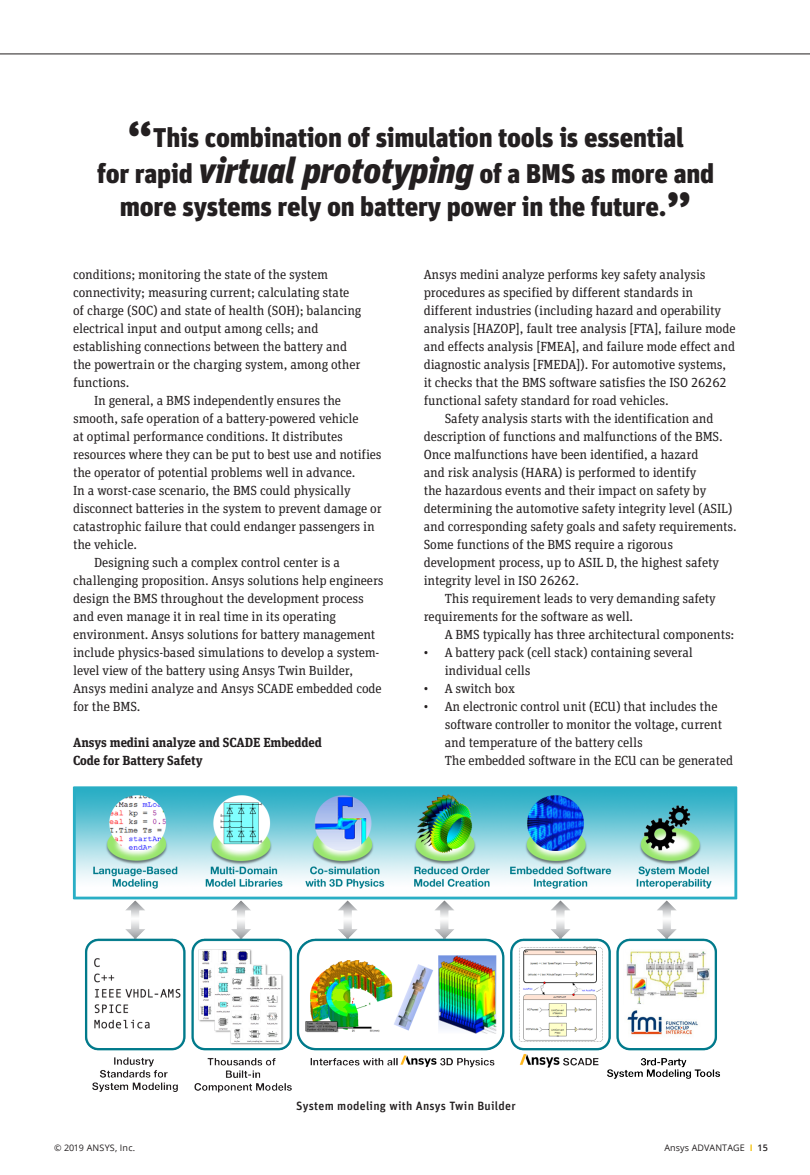
<style>
.page{position:relative;width:810px;height:1175px;background:#fff}
.page>*{position:absolute;margin:0;border:0;box-sizing:border-box;transform-origin:0 0}
.t1{font:900 27px/36px "FF Unit Pro";letter-spacing:-.01em;color:#231f20;text-align:center}
.t2{font:13.2px/18px "FF Unit Slab Pro";letter-spacing:-.01em;color:#231f20}
.t3{font:700 13.2px/18px "FF Unit Slab Pro";letter-spacing:-.01em;color:#231f20}
.t4{font:500 12px "FF Unit Pro";letter-spacing:.02em;color:#231f20}
.t5{font:9px "Open Sans";letter-spacing:.01em;color:#231f20}
.s1{font-size:48px}
.s2{font-style:italic;font-size:36px}
.s3{font-weight:700;color:#f3c314}
.s4{font-weight:600}
</style>
<div class="page">
<hr style="left:0;top:54px;width:810px;height:1px;background:#231f20">
<img style="left:72px;top:786px;width:666px;height:306px">
<img style="left:519px;top:1053px;width:42px;height:14px">
<img style="left:400px;top:1055px;width:37px;height:12px">
<p class="t1" style="left:97px;top:118px;width:618px"><span class="s1">“</span>This combination of simulation tools is essential<br>for rapid <span class="s2">virtual prototyping</span> of a BMS as more and</p>
<p class="t1" style="left:120px;top:187px;width:573px">more systems rely on battery power in the future.<span class="s1">”</span></p>
<p class="t2" style="left:73px;top:265px;width:290px">conditions; monitoring the state of the system connectivity; measuring current; calculating state of charge (SOC) and state of health (SOH); balancing electrical input and output among cells; and establishing connections between the battery and the powertrain or the charging system, among other functions.</p>
<p class="t2" style="left:73px;top:391px;width:310px;text-indent:21px">In general, a BMS independently ensures the smooth, safe operation of a battery-powered vehicle<br>at optimal performance conditions. It distributes resources where they can be put to best use and notifies the operator of potential problems well in advance.<br>In a worst-case scenario, the BMS could physically disconnect batteries in the system to prevent damage or catastrophic failure that could endanger passengers in the vehicle.</p>
<p class="t2" style="left:73px;top:553px;width:312px;text-indent:21px">Designing such a complex control center is a challenging proposition. Ansys solutions help engineers design the BMS throughout the development process and even manage it in real time in its operating environment. Ansys solutions for battery management include physics-based simulations to develop a system&shy;level view of the battery using Ansys Twin Builder, Ansys medini analyze and Ansys SCADE embedded code for the BMS.</p>
<p class="t3" style="left:73px;top:732px;width:250px">Ansys medini analyze and SCADE Embedded<br>Code for Battery Safety</p>
<p class="t2" style="left:424px;top:265px;width:313px">Ansys medini analyze performs key safety analysis procedures as specified by different standards in different industries (including hazard and operability analysis [HAZOP], fault tree analysis [FTA], failure mode and effects analysis [FMEA], and failure mode effect and diagnostic analysis [FMEDA]). For automotive systems, it checks that the BMS software satisfies the ISO 26262 functional safety standard for road vehicles.</p>
<p class="t2" style="left:445px;top:409px;width:270px">Safety analysis starts with the identification and</p>
<p class="t2" style="left:424px;top:427px;width:301px">description of functions and malfunctions of the BMS.</p>
<p class="t2" style="left:424px;top:445px;width:276px">Once malfunctions have been identified, a hazard</p>
<p class="t2" style="left:424px;top:463px;width:274px">and risk analysis (HARA) is performed to identify</p>
<p class="t2" style="left:424px;top:481px;width:284px">the hazardous events and their impact on safety by</p>
<p class="t2" style="left:424px;top:499px;width:310px">determining the automotive safety integrity level (ASIL)</p>
<p class="t2" style="left:424px;top:517px;width:315px">and corresponding safety goals and safety requirements.</p>
<p class="t2" style="left:424px;top:535px;width:251px">Some functions of the BMS require a rigorous</p>
<p class="t2" style="left:424px;top:553px;width:297px">development process, up to ASIL D, the highest safety</p>
<p class="t2" style="left:424px;top:571px;width:157px">integrity level in ISO 26262.</p>
<p class="t2" style="left:445px;top:589px;width:273px">This requirement leads to very demanding safety</p>
<p class="t2" style="left:424px;top:607px;width:211px">requirements for the software as well.</p>
<p class="t2" style="left:445px;top:625px;width:291px">A BMS typically has three architectural components:</p>
<p class="t2" style="left:445px;top:643px;width:250px;text-indent:-21px">• A battery pack (cell stack) containing several individual cells</p>
<p class="t2" style="left:424px;top:679px;width:93px">• A switch box</p>
<p class="t2" style="left:445px;top:697px;width:279px;text-indent:-21px">• An electronic control unit (ECU) that includes the software controller to monitor the voltage, current and temperature of the battery cells</p>
<p class="t2" style="left:445px;top:751px;width:290px">The embedded software in the ECU can be generated</p>
<p class="t4" style="left:296px;top:1097px;width:221px">System modeling with Ansys Twin Builder</p>
<p class="t5" style="left:54px;top:1141px;width:83px">© 2019 ANSYS, Inc.</p>
<p class="t5" style="left:664px;top:1141px;width:105px">Ansys ADVANTAGE <span class="s3">I</span> <span class="s4">15</span></p>
</div>
